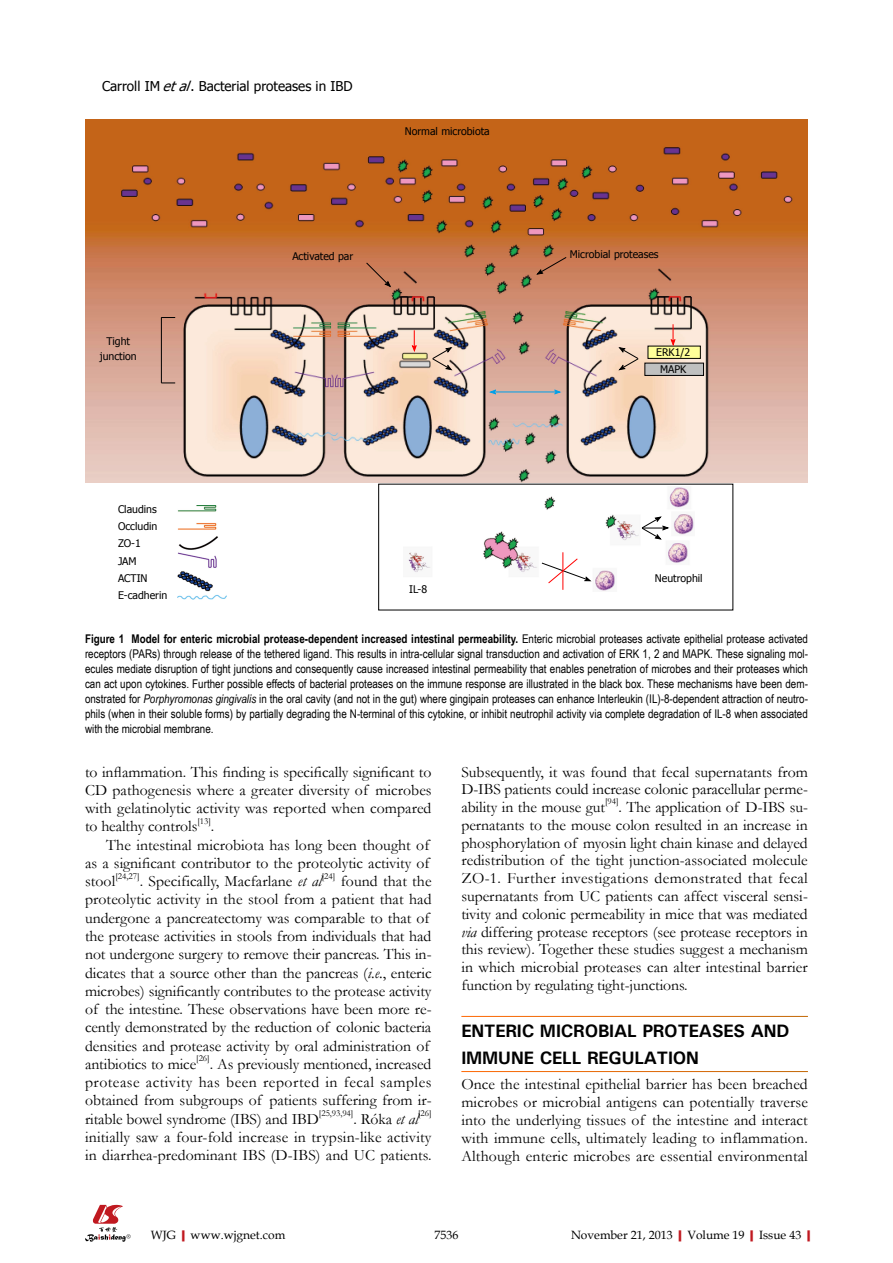
<style>
.page{position:relative;width:893px;height:1263px;background:#fff}
.page>*{position:absolute;margin:0;border:0;box-sizing:border-box;transform-origin:0 0}
.t1{font:700 18px/27px "Univers";letter-spacing:-.01em;color:#000}
.t2{font:15.75px/18.3px "Garamond";letter-spacing:-.005em;color:#000;text-align:justify}
.t3{font:13.5px "Tahoma";color:#000}
.t4{font:12px/15px "Arial Narrow";color:#000;text-align:justify}
.t5{font:12px "Book Antiqua";color:#000}
.t6{font:10.5px/17.2px "Tahoma";color:#000;text-align:center}
.t7{font:9.15px "Garamond";letter-spacing:-.005em;color:#000}
.s1{font-style:italic}
.s2{font-weight:700}
.s3{font-weight:700;color:#c01920}
</style>
<div class="page">
<img style="left:408px;top:487px;width:286px;height:104px">
<svg style="left:85px;top:1205px;width:46px;height:37px"></svg>
<img style="left:85px;top:119px;width:723px;height:364px">
<svg style="left:162px;top:317px;width:13px;height:1px"></svg>
<hr style="left:161px;top:317px;width:1px;height:66px;background:#000">
<svg style="left:161px;top:383px;width:14px;height:1px"></svg>
<svg style="left:412px;top:330px;width:5px;height:21px"></svg>
<svg style="left:366px;top:262px;width:25px;height:25px"></svg>
<svg style="left:490px;top:389px;width:6px;height:5px"></svg>
<hr style="left:494px;top:392px;width:63px;height:1px;background:#00a0e9">
<svg style="left:554px;top:389px;width:6px;height:5px"></svg>
<svg style="left:432px;top:347px;width:20px;height:23px"></svg>
<svg style="left:619px;top:347px;width:20px;height:23px"></svg>
<div style="left:648px;top:346px;width:52px;height:12px;background:#ff9"></div>
<div style="left:648px;top:346px;width:53px;height:13px;border:1px solid #000"></div>
<div style="left:645px;top:363px;width:58px;height:12px;background:#bfc0c0"></div>
<div style="left:645px;top:363px;width:59px;height:13px;border:1px solid #000"></div>
<svg style="left:641px;top:516px;width:27px;height:24px"></svg>
<svg style="left:671px;top:324px;width:4px;height:21px"></svg>
<svg style="left:537px;top:257px;width:30px;height:18px"></svg>
<img style="left:177px;top:506px;width:49px;height:93px">
<hr style="left:563px;top:552px;width:1px;height:38px;background:#f00">
<svg style="left:541px;top:558px;width:50px;height:25px"></svg>
<p class="t3" style="left:102px;top:77px;width:252px">Carroll IM <span class="s1">etal</span>. Bacterial proteases in IBD</p>
<p class="t6" style="left:100px;top:333px;width:38px;line-height:15px">Tight junction</p>
<p class="t6" style="left:292px;top:247px;width:62px">Activated par</p>
<p class="t6" style="left:405px;top:122px;width:86px">Normal microbiota</p>
<p class="t6" style="left:570px;top:245px;width:90px">Microbial proteases</p>
<p class="t6" style="left:656px;top:343px;width:36px;line-height:16.6px">ERK1/2<br>MAPK</p>
<p class="t6" style="left:118px;top:500px;width:51px;text-align:left">Claudins<br>Occludin<br>ZO-1<br>JAM<br>ACTIN<br>E-cadherin</p>
<p class="t4" style="left:85px;top:631px;width:725px"><span class="s2">Figure 1 Model for enteric microbial protease-dependent increased intestinal permeability.</span> Enteric microbial proteases activate epithelial protease activated receptors (PARs) through release of the tethered ligand. This results in intra-cellular signal transduction and activation of ERK 1, 2 and MAPK. These signaling mol&shy;ecules mediate disruption of tight junctions and consequently cause increased intestinal permeability that enables penetration of microbes and their proteases which can act upon cytokines. Further possible effects of bacterial proteases on the immune response are illustrated in the black box. These mechanisms have been dem&shy;onstrated for <span class="s1">Porphyromonas gingivalis</span> in the oral cavity (and not in the gut) where gingipain proteases can enhance Interleukin (IL)-8-dependent attraction of neutro&shy;phils (when in their soluble forms) by partially degrading the N-terminal of this cytokine, or inhibit neutrophil activity via complete degradation of IL-8 when associated with the microbial membrane.</p>
<p class="t6" style="left:655px;top:569px;width:49px">Neutrophil</p>
<p class="t6" style="left:409px;top:579px;width:19px">IL-8</p>
<p class="t2" style="left:85px;top:762px;width:348px">to inflammation. This finding is specifically significant to CD pathogenesis where a greater diversity of microbes with gelatinolytic activity was reported when compared to healthy controls</p>
<p class="t7" style="left:197px;top:815px;width:15px">[13]</p>
<p class="t2" style="left:211px;top:817px;width:5px">.</p>
<p class="t2" style="left:106px;top:835px;width:325px">The intestinal microbiota has long been thought of</p>
<p class="t2" style="left:85px;top:853px;width:346px">as a significant contributor to the proteolytic activity of</p>
<p class="t2" style="left:85px;top:872px;width:32px">stool</p>
<p class="t7" style="left:115px;top:869px;width:26px">[24,27]</p>
<p class="t2" style="left:140px;top:872px;width:183px">. Specifically, Macfarlane <span class="s1">et al</span></p>
<p class="t7" style="left:322px;top:869px;width:15px">[24]</p>
<p class="t2" style="left:85px;top:872px;width:348px;text-align:left;text-indent:256px">found that the proteolytic activity in the stool from a patient that had undergone a pancreatectomy was comparable to that of the protease activities in stools from individuals that had not undergone surgery to remove their pancreas. This in&shy;dicates that a source other than the pancreas (<span class="s1">i.e.</span>, enteric microbes) significantly contributes to the protease activity of the intestine. These observations have been more re&shy;cently demonstrated by the reduction of colonic bacteria densities and protease activity by oral administration of antibiotics to mice</p>
<p class="t7" style="left:196px;top:1052px;width:15px">[26]</p>
<p class="t2" style="left:85px;top:1054px;width:348px;text-indent:125px">. As previously mentioned, increased protease activity has been reported in fecal samples obtained from subgroups of patients suffering from ir&shy;ritable bowel syndrome (IBS) and IBD</p>
<p class="t7" style="left:319px;top:1107px;width:36px">[25,93,94]</p>
<p class="t2" style="left:353px;top:1109px;width:66px">. Róka <span class="s1">et al</span></p>
<p class="t7" style="left:418px;top:1107px;width:15px">[26]</p>
<p class="t2" style="left:85px;top:1127px;width:348px">initially saw a four-fold increase in trypsin-like activity in diarrhea-predominant IBS (D-IBS) and UC patients.</p>
<p class="t2" style="left:461px;top:762px;width:348px;line-height:17.7px">Subsequently, it was found that fecal supernatants from D-IBS patients could increase colonic paracellular perme&shy;ability in the mouse gut</p>
<p class="t7" style="left:605px;top:795px;width:15px">[94]</p>
<p class="t2" style="left:461px;top:798px;width:348px;line-height:17.9px;text-indent:157px">. The application of D-IBS su&shy;pernatants to the mouse colon resulted in an increase in phosphorylation of myosin light chain kinase and delayed redistribution of the tight junction-associated molecule ZO-1. Further investigations demonstrated that fecal supernatants from UC patients can affect visceral sensi&shy;tivity and colonic permeability in mice that was mediated <span class="s1">via</span> differing protease receptors (see protease receptors in this review). Together these studies suggest a mechanism in which microbial proteases can alter intestinal barrier function by regulating tight-junctions.</p>
<p class="t1" style="left:461px;top:1017px;width:330px">ENTERIC MICROBIAL PROTEASES AND<br>IMMUNE CELL REGULATION</p>
<p class="t2" style="left:461px;top:1074px;width:348px">Once the intestinal epithelial barrier has been breached microbes or microbial antigens can potentially traverse into the underlying tissues of the intestine and interact with immune cells, ultimately leading to inflammation.<br>Although enteric microbes are essential environmental</p>
<p class="t5" style="left:151px;top:1226px;width:136px">WJG<span class="s3">|</span>www.wjgnet.com</p>
<p class="t5" style="left:434px;top:1226px;width:25px">7536</p>
<p class="t5" style="left:571px;top:1226px;width:246px">November 21, 2013<span class="s3">|</span>Volume 19<span class="s3">|</span>Issue 43<span class="s3">|</span></p>
</div>
